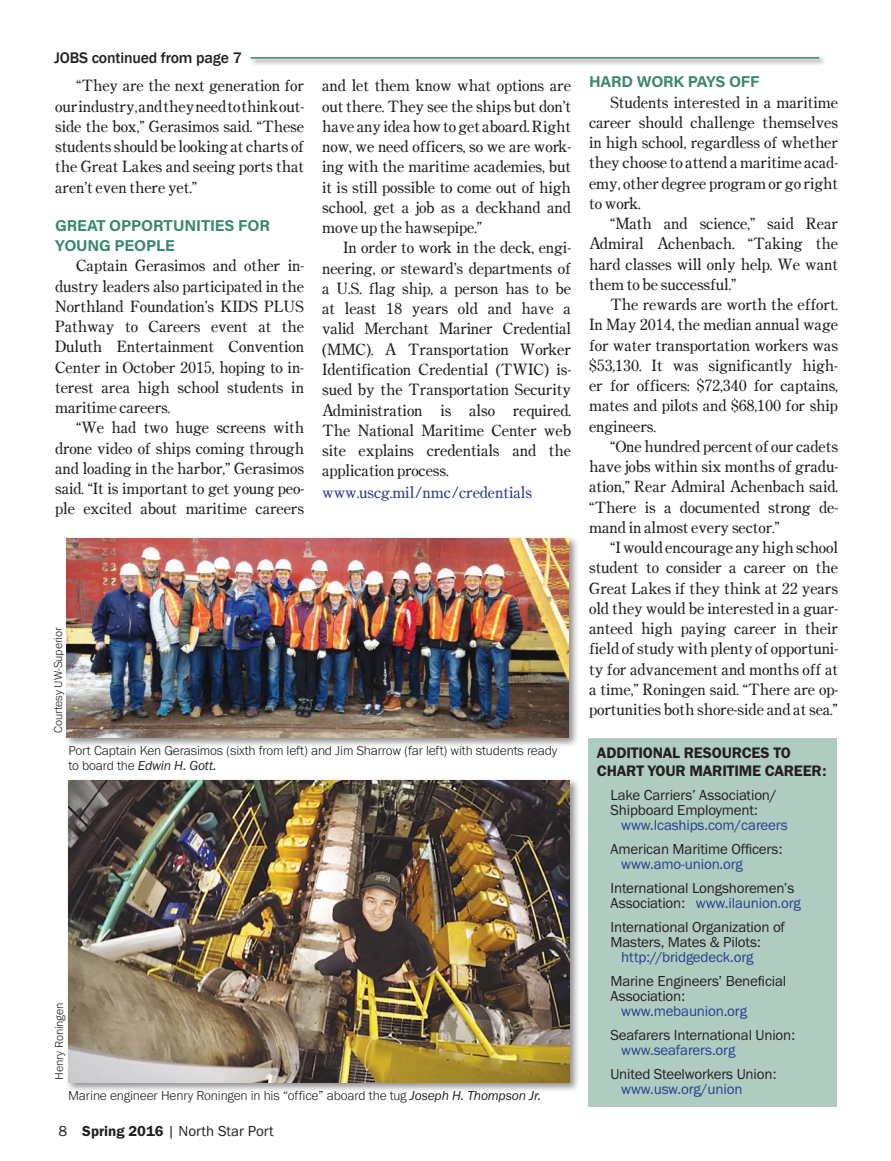
<style>
.page{position:relative;width:891px;height:1161px;background:#fff}
.page>*{position:absolute;margin:0;border:0;box-sizing:border-box;transform-origin:0 0}
.t1{font:15.75px/20.2px "Century Oldstyle ICG";letter-spacing:-.01em;color:#231f20;text-align:justify}
.t2{font:700 15.75px/20.2px "Acumin Pro";letter-spacing:-.01em;color:#3b876f}
.t3{font:15.75px/18px "Franklin Gothic URW Dem";letter-spacing:-.01em;color:#231f20}
.t4{font:15.75px "Century Oldstyle ICG";letter-spacing:-.01em;color:#253f8e}
.t5{font:500 15.75px "Franklin Gothic";letter-spacing:-.01em;color:#231f20}
.t6{font:15px/15px "Franklin Gothic URW Boo";letter-spacing:-.01em;color:#231f20}
.t7{font:15px "Franklin Gothic URW Boo";letter-spacing:-.01em;color:#253f8e}
.t8{font:300 13.5px "Franklin Gothic URW";letter-spacing:-.01em;color:#231f20}
.t9{font:13.5px "Franklin Gothic URW Boo Ita";letter-spacing:-.015em;color:#231f20}
.t10{font:300 12px "Franklin Gothic URW";letter-spacing:-.01em;color:#231f20}
.s1{font-family:"Franklin Gothic URW";font-weight:300}
.s2{font-family:"Franklin Gothic URW Boo Ita";font-weight:400}
.s3{font-family:"Franklin Gothic URW Dem"}
.s4{color:#253f8e}
</style>
<div class="page">
<div style="left:588px;top:738px;width:249px;height:369px;background:#b0ccc1"></div>
<div style="left:249px;top:55px;width:578px;height:11px;background:#231f20;opacity:.75"></div>
<hr style="left:251px;top:57px;width:568px;height:2px;background:#3b876f">
<div style="left:65px;top:778px;width:516px;height:315px;background:#231f20;opacity:.5"></div>
<img style="left:68px;top:780px;width:502px;height:303px">
<div style="left:64px;top:536px;width:515px;height:212px;background:#231f20;opacity:.5"></div>
<img style="left:67px;top:538px;width:502px;height:199px">
<p class="t5" style="left:54px;top:48px;width:190px">JOBS continued from page 7</p>
<p class="t1" style="left:55px;top:75px;width:251px;text-indent:21px">“They are the next generation for our industry, and they need to think out&shy;side the box,” Gerasimos said. “These students should be looking at charts of the Great Lakes and seeing ports that aren’t even there yet.”</p>
<p class="t2" style="left:55px;top:215px;width:216px">GREAT OPPORTUNITIES FOR<br>YOUNG PEOPLE</p>
<p class="t1" style="left:55px;top:255px;width:251px;text-indent:21px">Captain Gerasimos and other in&shy;dustry leaders also participated in the Northland Foundation’s KIDS PLUS Pathway to Careers event at the Duluth Entertainment Convention Center in October 2015, hoping to in&shy;terest area high school students in maritime careers.</p>
<p class="t1" style="left:55px;top:417px;width:251px;text-indent:21px">“We had two huge screens with drone video of ships coming through and loading in the harbor,” Gerasimos said. “It is important to get young peo&shy;ple excited about maritime careers</p>
<p class="t1" style="left:322px;top:75px;width:251px">and let them know what options are out there. They see the ships but don’t have any idea how to get aboard. Right now, we need officers, so we are work&shy;ing with the maritime academies, but it is still possible to come out of high school, get a job as a deckhand and move up the hawsepipe.”</p>
<p class="t1" style="left:322px;top:237px;width:251px;text-indent:21px">In order to work in the deck, engi&shy;neering, or steward’s departments of a U.S. flag ship, a person has to be at least 18 years old and have a valid Merchant Mariner Credential (MMC). A Transportation Worker Identification Credential (TWIC) is&shy;sued by the Transportation Security Administration is also required.<br>The National Maritime Center web site explains credentials and the application process.</p>
<p class="t4" style="left:322px;top:482px;width:211px">www.uscg.mil/nmc/credentials</p>
<p class="t10" style="left:51px;top:733px;width:108px;rotate:-90deg">Courtesy UW-Superior</p>
<p class="t8" style="left:68px;top:742px;width:490px">Port Captain Ken Gerasimos (sixth from left) and Jim Sharrow (far left) with students ready</p>
<p class="t9" style="left:68px;top:757px;width:150px"><span class="s1">to board the</span> Edwin H. Gott.</p>
<p class="t10" style="left:52px;top:1080px;width:78px;rotate:-90deg">Henry Roningen</p>
<p class="t8" style="left:68px;top:1087px;width:474px">Marine engineer Henry Roningen in his “office” aboard the tug <span class="s2">Joseph H. Thompson Jr.</span></p>
<p class="t6" style="left:58px;top:1123px;width:217px">8 <span class="s3">Spring 2016</span> | North Star Port</p>
<p class="t2" style="left:589px;top:71px;width:172px">HARD WORK PAYS OFF</p>
<p class="t1" style="left:589px;top:91px;width:251px;text-indent:21px">Students interested in a maritime career should challenge themselves in high school, regardless of whether they choose to attend a maritime acad&shy;emy, other degree program or go right to work.</p>
<p class="t1" style="left:589px;top:213px;width:251px;text-indent:21px">“Math and science,” said Rear Admiral Achenbach. “Taking the hard classes will only help. We want them to be successful.”</p>
<p class="t1" style="left:589px;top:294px;width:251px;text-indent:21px">The rewards are worth the effort.<br>In May 2014, the median annual wage for water transportation workers was $53,130. It was significantly high&shy;er for officers: $72,340 for captains, mates and pilots and $68,100 for ship engineers.</p>
<p class="t1" style="left:589px;top:436px;width:251px;text-indent:21px">“One hundred percent of our cadets have jobs within six months of gradu&shy;ation,” Rear Admiral Achenbach said. “There is a documented strong de&shy;mand in almost every sector.”</p>
<p class="t1" style="left:589px;top:537px;width:251px;text-indent:21px">“I would encourage any high school student to consider a career on the Great Lakes if they think at 22 years old they would be interested in a guar&shy;anteed high paying career in their field of study with plenty of opportuni&shy;ty for advancement and months off at a time,” Roningen said. “There are op&shy;portunities both shore-side and at sea.”</p>
<p class="t3" style="left:597px;top:744px;width:231px">ADDITIONAL RESOURCES TO<br>CHART YOUR MARITIME CAREER:</p>
<p class="t6" style="left:610px;top:788px;width:168px">Lake Carriers’ Association/<br>Shipboard Employment:</p>
<p class="t7" style="left:621px;top:816px;width:168px">www.lcaships.com/careers</p>
<p class="t6" style="left:610px;top:842px;width:173px">American Maritime Officers:</p>
<p class="t7" style="left:621px;top:855px;width:123px">www.amo-union.org</p>
<p class="t6" style="left:610px;top:881px;width:192px">International Longshoremen’s<br>Association: <span class="s4">www.ilaunion.org</span></p>
<p class="t6" style="left:610px;top:920px;width:176px">International Organization of<br>Masters, Mates &amp; Pilots:</p>
<p class="t7" style="left:621px;top:948px;width:134px">http://bridgedeck.org</p>
<p class="t6" style="left:610px;top:974px;width:177px">Marine Engineers’ Beneficial<br>Association:</p>
<p class="t7" style="left:621px;top:1002px;width:127px">www.mebaunion.org</p>
<p class="t6" style="left:610px;top:1028px;width:186px">Seafarers International Union:</p>
<p class="t7" style="left:621px;top:1041px;width:116px">www.seafarers.org</p>
<p class="t6" style="left:610px;top:1067px;width:168px">United Steelworkers Union:</p>
<p class="t7" style="left:621px;top:1080px;width:123px">www.usw.org/union</p>
</div>
